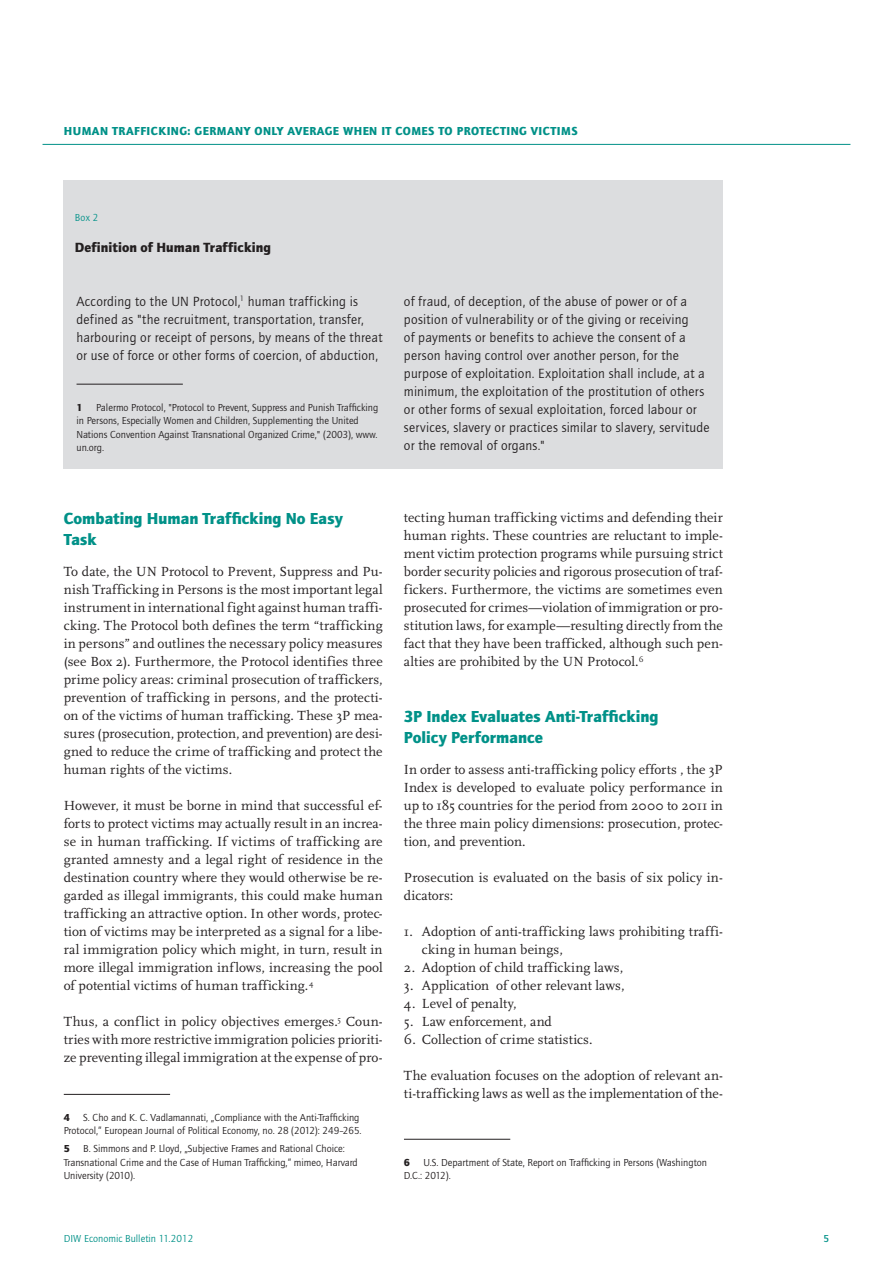
<style>
.page{position:relative;width:893px;height:1263px;background:#fff}
.page>*{position:absolute;margin:0;border:0;box-sizing:border-box;transform-origin:0 0}
._01_Zwischenüberschr{font:900 16.5px/21px "Quay Sans ITC Std";color:#009188}
._02_Fließtext_9_2pt{font:13.8px/18px "Scala Pro";letter-spacing:.01em;color:#231f20;text-align:justify}
._02_Fließtext_Infoka{font:13.8px/18px "Quay Sans ITC Std";letter-spacing:.015em;color:#231f20}
._01_Infografikenüber{font:900 13.8px "Quay Sans ITC Std";letter-spacing:.005em;color:#231f20}
._07_Kolumnentitel_8p{font:900 12px "Quay Sans ITC Std";letter-spacing:.04em;color:#009188}
._10_Fußnoten_7pt{font:10.5px/13.5px "Quay Sans ITC Std";color:#231f20}
._02_Ordnungsüberschr{font:10.5px "Quay Sans ITC Std";color:#009188}
._10_Fußnoten_7pt-2{font:900 10.5px "Quay Sans ITC Std";color:#231f20}
.t1{font:500 10.5px "Quay Sans ITC Std";color:#009188}
</style>
<div class="page">
<hr style="left:43px;top:144px;width:807px;height:1px;background:#009188">
<hr style="left:64px;top:1094px;width:106px;height:1px;background:#231f20">
<hr style="left:404px;top:1139px;width:106px;height:1px;background:#231f20">
<div style="left:64px;top:180px;width:659px;height:288px;background:#dcdddf"></div>
<hr style="left:77px;top:384px;width:106px;height:1px;background:#231f20">
<p class="_07_Kolumnentitel_8p" style="left:64px;top:123px;width:139px">Human Trafficking: Ger</p>
<p class="_07_Kolumnentitel_8p" style="left:217px;top:123px;width:80px">many Only Aver</p>
<p class="_07_Kolumnentitel_8p" style="left:317px;top:123px;width:46px">age When</p>
<p class="_07_Kolumnentitel_8p" style="left:381px;top:123px;width:91px">It Comes To Prote</p>
<p class="_07_Kolumnentitel_8p" style="left:492px;top:123px;width:87px">cting Victi ms</p>
<p class="_02_Ordnungsüberschr" style="left:75px;top:211px;width:25px">Box 2</p>
<p class="_01_Infografikenüber" style="left:75px;top:239px;width:198px">Definition of Human Trafficking</p>
<p class="_02_Fließtext_Infoka" style="left:77px;top:292px;width:308px">According to the UN Protocol,<sup>1</sup> human trafficking is defined as "the recruitment, transportation, transfer, harbouring or receipt of persons, by means of the threat or use of force or other forms of coercion, of abduction,</p>
<p class="_10_Fußnoten_7pt" style="left:77px;top:400px;width:303px;text-indent:19px">Palermo Protocol, "Protocol to Prevent, Suppress and Punish Trafficking in Persons, Especially Women and Children, Supplementing the United Nations Convention Against Transnational Organized Crime," (2003), www. un.org.</p>
<p class="_10_Fußnoten_7pt-2" style="left:77px;top:401px;width:8px">1</p>
<p class="_02_Fließtext_Infoka" style="left:404px;top:292px;width:307px">of fraud, of deception, of the abuse of power or of a position of vulnerability or of the giving or receiving<br>of payments or benefits to achieve the consent of a person having control over another person, for the purpose of exploitation. Exploitation shall include, at a minimum, the exploitation of the prostitution of others or other forms of sexual exploitation, forced labour or services, slavery or practices similar to slavery, servitude or the removal of organs."</p>
<p class="_01_Zwischenüberschr" style="left:64px;top:507px;width:281px">Combating Human Trafficking No Easy<br>Task</p>
<p class="_02_Fließtext_9_2pt" style="left:64px;top:562px;width:320px">To date, the UN Protocol to Prevent, Suppress and Pu&shy;nish Trafficking in Persons is the most important legal instrument in international fight against human traffi&shy;cking. The Protocol both defines the term “trafficking in persons” and outlines the necessary policy measures (see Box 2). Furthermore, the Protocol identifies three prime policy areas: criminal prosecution of traffickers, prevention of trafficking in persons, and the protecti&shy;on of the victims of human trafficking. These 3P mea&shy;sures (prosecution, protection, and prevention) are desi&shy;gned to reduce the crime of trafficking and protect the human rights of the victims.</p>
<p class="_02_Fließtext_9_2pt" style="left:64px;top:796px;width:320px">However, it must be borne in mind that successful ef&shy;forts to protect victims may actually result in an increa&shy;se in human trafficking. If victims of trafficking are granted amnesty and a legal right of residence in the destination country where they would otherwise be re&shy;garded as illegal immigrants, this could make human trafficking an attractive option. In other words, protec&shy;tion of victims may be interpreted as a signal for a libe&shy;ral immigration policy which might, in turn, result in more illegal immigration inflows, increasing the pool of potential victims of human trafficking.<sup>4</sup></p>
<p class="_02_Fließtext_9_2pt" style="left:64px;top:1012px;width:320px">Thus, a conflict in policy objectives emerges.<sup>5</sup> Coun&shy;tries with more restrictive immigration policies prioriti&shy;ze preventing illegal immigration at the expense of pro-</p>
<p class="_10_Fußnoten_7pt" style="left:64px;top:1110px;width:299px;text-align:right">S. Cho and K. C. Vadlamannati, „Compliance with the Anti-Trafficking<br>Protocol,“ European Journal of Political Economy, no. 28 (2012): 249–265.</p>
<p class="_10_Fußnoten_7pt-2" style="left:64px;top:1142px;width:8px">5</p>
<p class="_10_Fußnoten_7pt-2" style="left:64px;top:1111px;width:8px">4</p>
<p class="_10_Fußnoten_7pt" style="left:64px;top:1142px;width:296px;text-indent:20px">B. Simmons and P. Lloyd, „Subjective Frames and Rational Choice:<br>Transnational Crime and the Case of Human Trafficking,“ mimeo, Harvard<br>University (2010).</p>
<p class="_02_Fließtext_9_2pt" style="left:404px;top:508px;width:320px">tecting human trafficking victims and defending their human rights. These countries are reluctant to imple&shy;ment victim protection programs while pursuing strict border security policies and rigorous prosecution of traf&shy;fickers. Furthermore, the victims are sometimes even prosecuted for crimes—violation of immigration or pro&shy;stitution laws, for example—resulting directly from the fact that they have been trafficked, although such pen&shy;alties are prohibited by the UN Protocol.<sup>6</sup></p>
<p class="_01_Zwischenüberschr" style="left:404px;top:705px;width:256px">3P Index Evaluates Anti-Trafficking<br>Policy Performance</p>
<p class="_02_Fließtext_9_2pt" style="left:404px;top:760px;width:320px">In order to assess anti-trafficking policy efforts , the 3P Index is developed to evaluate policy performance in up to 185 countries for the period from 2000 to 2011 in the three main policy dimensions: prosecution, protec&shy;tion, and prevention.</p>
<p class="_02_Fließtext_9_2pt" style="left:404px;top:868px;width:320px">Prosecution is evaluated on the basis of six policy in&shy;dicators:</p>
<p class="_02_Fließtext_9_2pt" style="left:422px;top:922px;width:302px;text-indent:-18px">1. Adoption of anti-trafficking laws prohibiting traffi&shy;cking in human beings,</p>
<p class="_02_Fließtext_9_2pt" style="left:404px;top:958px;width:221px">2. Adoption of child trafficking laws,</p>
<p class="_02_Fließtext_9_2pt" style="left:404px;top:976px;width:222px">3. Application of other relevant laws,</p>
<p class="_02_Fließtext_9_2pt" style="left:404px;top:994px;width:114px">4. Level of penalty,</p>
<p class="_02_Fließtext_9_2pt" style="left:404px;top:1012px;width:149px">5. Law enforcement, and</p>
<p class="_02_Fließtext_9_2pt" style="left:404px;top:1030px;width:190px">6. Collection of crime statistics.</p>
<p class="_02_Fließtext_9_2pt" style="left:404px;top:1066px;width:320px">The evaluation focuses on the adoption of relevant an&shy;ti-trafficking laws as well as the implementation of the-</p>
<p class="_10_Fußnoten_7pt" style="left:404px;top:1155px;width:305px;text-indent:20px">U.S. Department of State, Report on Trafficking in Persons (Washington<br>D.C.: 2012).</p>
<p class="_10_Fußnoten_7pt-2" style="left:404px;top:1156px;width:8px">6</p>
<p class="_02_Ordnungsüberschr" style="left:64px;top:1232px;width:131px">DIW Economic Bulletin 11.2012</p>
<p class="t1" style="left:823px;top:1232px;width:7px">5</p>
</div>
